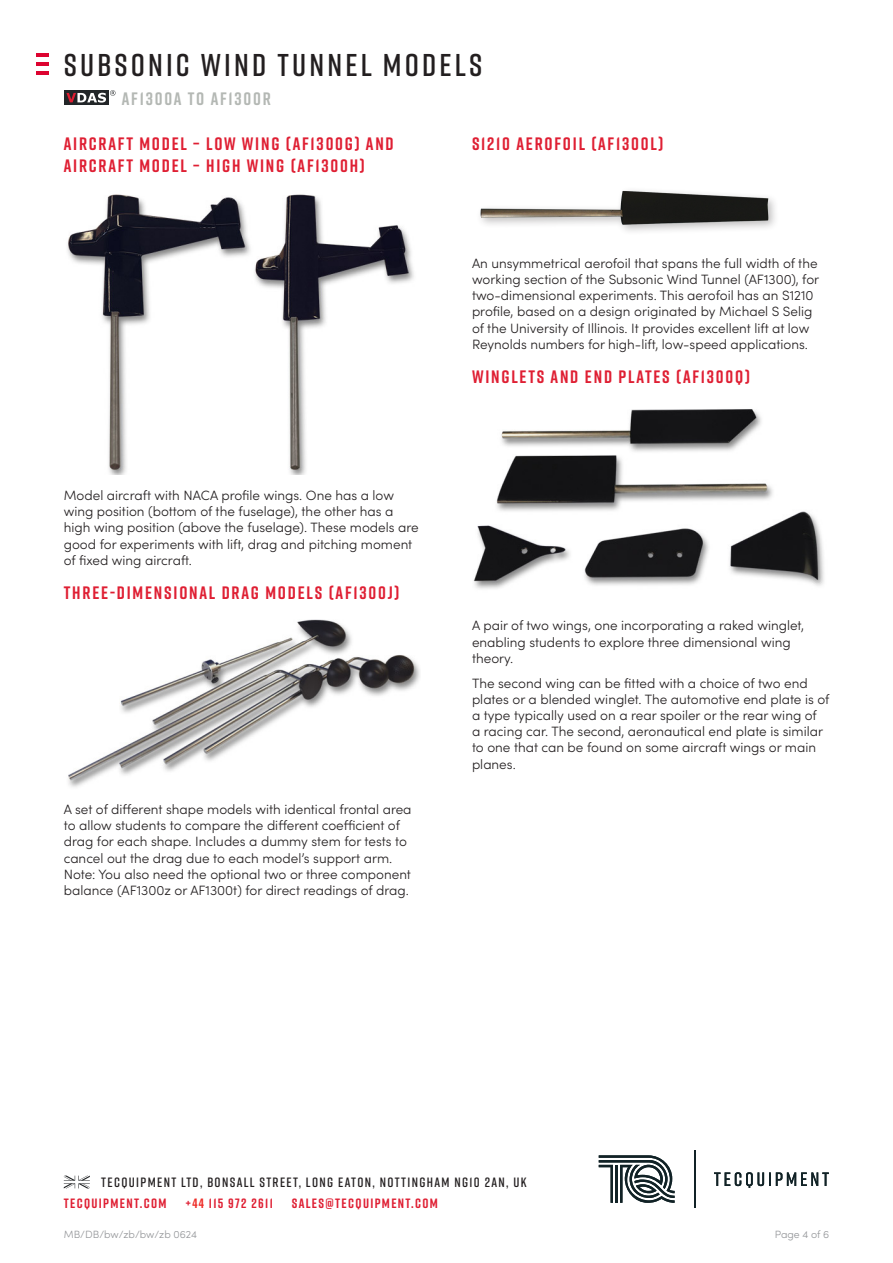
<style>
.page{position:relative;width:893px;height:1263px;background:#fff}
.page>*{position:absolute;margin:0;border:0;box-sizing:border-box;transform-origin:0 0}
.t1{font:600 31.5px "Rift";letter-spacing:.1em;color:#231f20}
.Main_heading{font:700 18px/21.6px "Rift";letter-spacing:.1em;color:#df1f33}
.t2{font:700 18px "Rift";letter-spacing:.1em;color:#b4b8b4}
.Body_text{font:300 13.5px/16.2px "Sofia Pro";color:#231f20}
.t3{font:600 13.5px "Rift";letter-spacing:.1em;color:#231f20}
.t4{font:700 13.5px "Rift";letter-spacing:.1em;color:#df1f33}
.t5{font:300 10.5px "Sofia Pro";color:#939598}
.s1{color:#ee2d28}
</style>
<div class="page">
<svg style="left:599px;top:1155px;width:76px;height:48px"></svg>
<svg style="left:714px;top:1172px;width:115px;height:16px"></svg>
<hr style="left:694px;top:1150px;width:1px;height:58px;background:#112226">
<svg style="left:64px;top:1175px;width:26px;height:13px"></svg>
<div style="left:64px;top:90px;width:45px;height:15px;background:#222628"></div>
<svg style="left:66px;top:90px;width:50px;height:13px"></svg>
<hr style="left:36px;top:53px;width:13px;height:4px;background:#dd0330">
<hr style="left:36px;top:62px;width:13px;height:4px;background:#dd0330">
<hr style="left:36px;top:71px;width:13px;height:4px;background:#dd0330">
<img style="left:67px;top:194px;width:347px;height:281px">
<div style="left:476px;top:186px;width:303px;height:49px;background:#231f20;opacity:.3"></div>
<img style="left:478px;top:186px;width:294px;height:42px">
<img style="left:473px;top:409px;width:351px;height:180px">
<img style="left:68px;top:619px;width:352px;height:168px">
<h1 class="t1" style="left:64px;top:42px;width:420px">SUBSONIC WIND TUNNEL MODELS</h1>
<h2 class="t2" style="left:122px;top:86px;width:151px">AF1300A TO AF1300R</h2>
<p class="Main_heading" style="left:64px;top:133px;width:331px">AIRCRAFT MODEL – LOW WING (AF1300G) AND<br>AIRCRAFT MODEL – HIGH WING (AF1300H)</p>
<p class="Main_heading" style="left:472px;top:133px;width:193px">S1210 AEROFOIL (AF1300L)</p>
<p class="Body_text" style="left:64px;top:486px;width:356px">Model aircraft with NACA profile wings. One has a low wing position (bottom of the fuselage), the other has a high wing position (above the fuselage). These models are good for experiments with lift, drag and pitching moment of fixed wing aircraft.</p>
<p class="Main_heading" style="left:64px;top:582px;width:337px">THREE-DIMENSIONAL DRAG MODELS (AF1300J)</p>
<p class="Body_text" style="left:64px;top:800px;width:349px">A set of different shape models with identical frontal area to allow students to compare the different coefficient of drag for each shape. Includes a dummy stem for tests to cancel out the drag due to each model’s support arm.<br>Note: You also need the optional two or three component balance (AF1300z or AF1300t) for direct readings of drag.</p>
<p class="Body_text" style="left:472px;top:254px;width:349px">An unsymmetrical aerofoil that spans the full width of the working section of the Subsonic Wind Tunnel (AF1300), for two-dimensional experiments. This aerofoil has an S1210 profile, based on a design originated by Michael S Selig of the University of Illinois. It provides excellent lift at low Reynolds numbers for high-lift, low-speed applications.</p>
<p class="Main_heading" style="left:472px;top:366px;width:279px">WINGLETS AND END PLATES (AF1300Q)</p>
<p class="Body_text" style="left:472px;top:617px;width:334px">A pair of two wings, one incorporating a raked winglet, enabling students to explore three dimensional wing theory.</p>
<p class="Body_text" style="left:472px;top:674px;width:359px">The second wing can be fitted with a choice of two end plates or a blended winglet. The automotive end plate is of a type typically used on a rear spoiler or the rear wing of<br>a racing car. The second, aeronautical end plate is similar to one that can be found on some aircraft wings or main planes.</p>
<p class="t3" style="left:101px;top:1172px;width:427px">TECQUIPMENT LTD, BONSALL STREET, LONG EATON, NOTTINGHAM NG10 2AN, UK</p>
<p class="t4" style="left:64px;top:1193px;width:104px">TECQUIPMENT.COM</p>
<p class="t4" style="left:185px;top:1193px;width:89px">+<span class="s1">44</span> 115 972 2611</p>
<p class="t4" style="left:292px;top:1193px;width:148px">SALES@TECQUIPMENT.COM</p>
<p class="t5" style="left:64px;top:1227px;width:135px">MB/DB/bw/zb/bw/zb 0624</p>
<p class="t5" style="left:775px;top:1227px;width:56px">Page 4 of 6</p>
</div>
